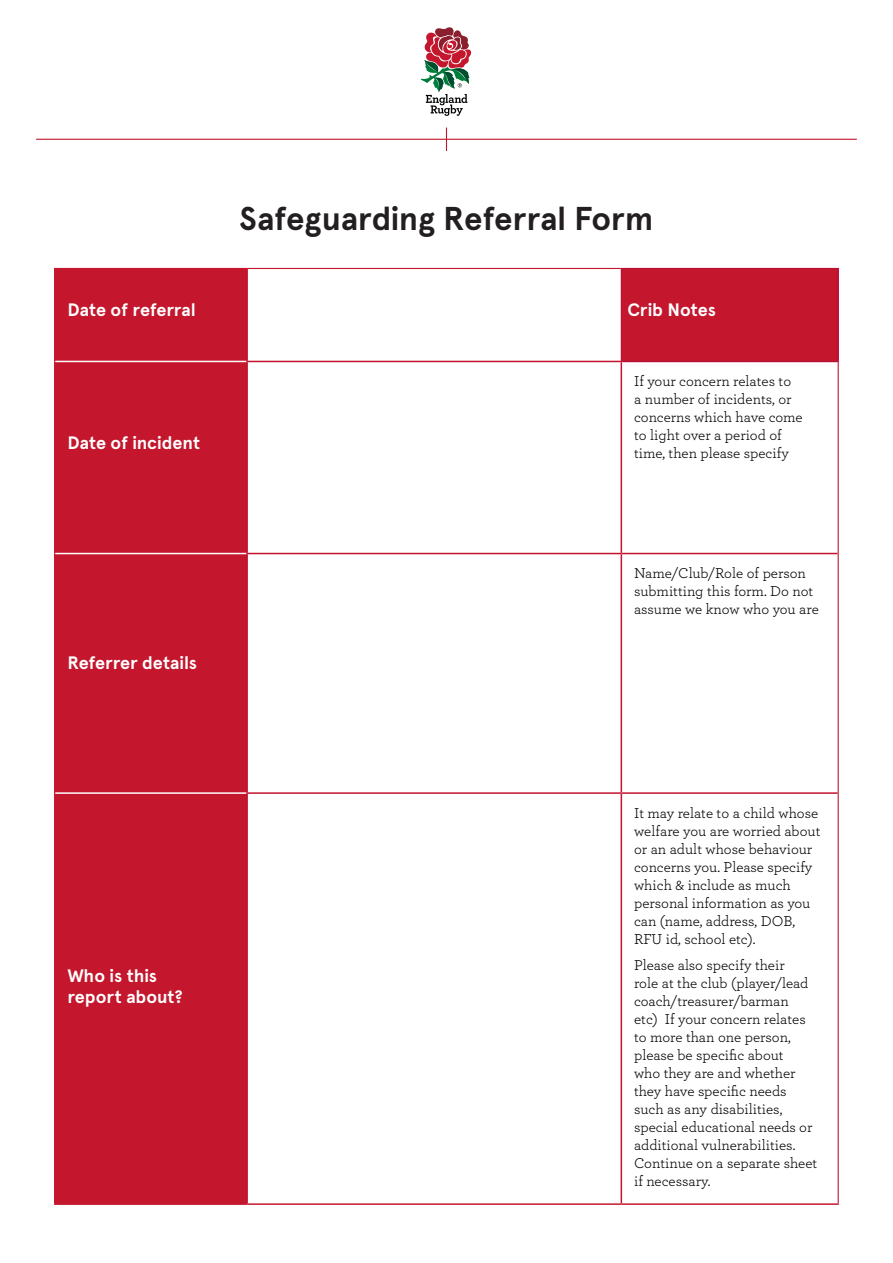
<style>
.page{position:relative;width:893px;height:1263px;background:#fff}
.page>*{position:absolute;margin:0;border:0;box-sizing:border-box;transform-origin:0 0}
.t1{font:700 33px "Apercu";letter-spacing:-.005em;color:#231f20}
.t2{font:700 18px/21.6px "Apercu";color:#fff}
.t3{font:15px/18px "Archer";color:#000}
</style>
<div class="page">
<svg style="left:420px;top:27px;width:52px;height:89px"></svg>
<hr style="left:36px;top:139px;width:821px;height:1px;background:#c4172e">
<svg style="left:446px;top:128px;width:1px;height:23px"></svg>
<div style="left:55px;top:269px;width:191px;height:934px;background:#c4172e"></div>
<div style="left:621px;top:268px;width:217px;height:93px;background:#c4172e"></div>
<hr style="left:621px;top:794px;width:1px;height:409px;background:#c4122e">
<hr style="left:246px;top:792px;width:375px;height:2px;background:#c4122e">
<hr style="left:621px;top:554px;width:1px;height:238px;background:#c4122e">
<hr style="left:621px;top:792px;width:217px;height:2px;background:#c4122e">
<hr style="left:246px;top:361px;width:376px;height:1px;background:#c4122e">
<hr style="left:246px;top:553px;width:375px;height:1px;background:#c4122e">
<hr style="left:621px;top:362px;width:1px;height:191px;background:#c4122e">
<hr style="left:621px;top:553px;width:217px;height:1px;background:#c4122e">
<hr style="left:55px;top:792px;width:191px;height:2px;background:#fff">
<hr style="left:55px;top:361px;width:191px;height:1px;background:#fff">
<hr style="left:55px;top:553px;width:191px;height:1px;background:#fff">
<hr style="left:246px;top:269px;width:2px;height:92px;background:#c4122e">
<hr style="left:246px;top:362px;width:2px;height:191px;background:#c4122e">
<hr style="left:246px;top:554px;width:2px;height:238px;background:#c4122e">
<hr style="left:246px;top:794px;width:2px;height:409px;background:#c4122e">
<hr style="left:54px;top:268px;width:193px;height:1px;background:#c4172e">
<hr style="left:54px;top:269px;width:1px;height:92px;background:#c4172e">
<hr style="left:247px;top:268px;width:374px;height:1px;background:#c4172e">
<hr style="left:54px;top:361px;width:1px;height:192px;background:#c4172e">
<hr style="left:838px;top:362px;width:1px;height:191px;background:#c4172e">
<hr style="left:54px;top:553px;width:1px;height:240px;background:#c4172e">
<hr style="left:838px;top:553px;width:1px;height:240px;background:#c4172e">
<hr style="left:54px;top:793px;width:1px;height:410px;background:#c4172e">
<hr style="left:838px;top:793px;width:1px;height:410px;background:#c4172e">
<hr style="left:54px;top:1203px;width:193px;height:2px;background:#c4172e">
<hr style="left:247px;top:1203px;width:374px;height:2px;background:#c4172e">
<hr style="left:621px;top:1203px;width:218px;height:2px;background:#c4172e">
<hr style="left:621px;top:268px;width:218px;height:1px;background:#b90f36">
<hr style="left:621px;top:269px;width:1px;height:92px;background:#b90f36">
<hr style="left:837px;top:269px;width:2px;height:92px;background:#b90f36">
<hr style="left:622px;top:361px;width:217px;height:1px;background:#b90f36">
<h1 class="t1" style="left:239px;top:198px;width:416px">Safeguarding Referral Form</h1>
<p class="t2" style="left:67px;top:299px;width:130px">Date of referral</p>
<p class="t2" style="left:627px;top:299px;width:90px">Crib Notes</p>
<p class="t2" style="left:67px;top:432px;width:134px">Date of incident</p>
<p class="t2" style="left:67px;top:652px;width:131px">Referrer details</p>
<p class="t2" style="left:67px;top:965px;width:117px">Who is this report about?</p>
<p class="t3" style="left:634px;top:371px;width:170px">If your concern relates to<br>a number of incidents, or concerns which have come to light over a period of time, then please specify</p>
<p class="t3" style="left:634px;top:564px;width:186px">Name/Club/Role of person submitting this form. Do not assume we know who you are</p>
<p class="t3" style="left:634px;top:803px;width:188px">It may relate to a child whose welfare you are worried about or an adult whose behaviour concerns you. Please specify which &amp; include as much personal information as you can (name, address, DOB,<br>RFU id, school etc).</p>
<p class="t3" style="left:634px;top:956px;width:185px">Please also specify their<br>role at the club (player/lead coach/treasurer/barman<br>etc) If your concern relates to more than one person, please be specific about<br>who they are and whether they have specific needs such as any disabilities, special educational needs or additional vulnerabilities.<br>Continue on a separate sheet if necessary.</p>
</div>
